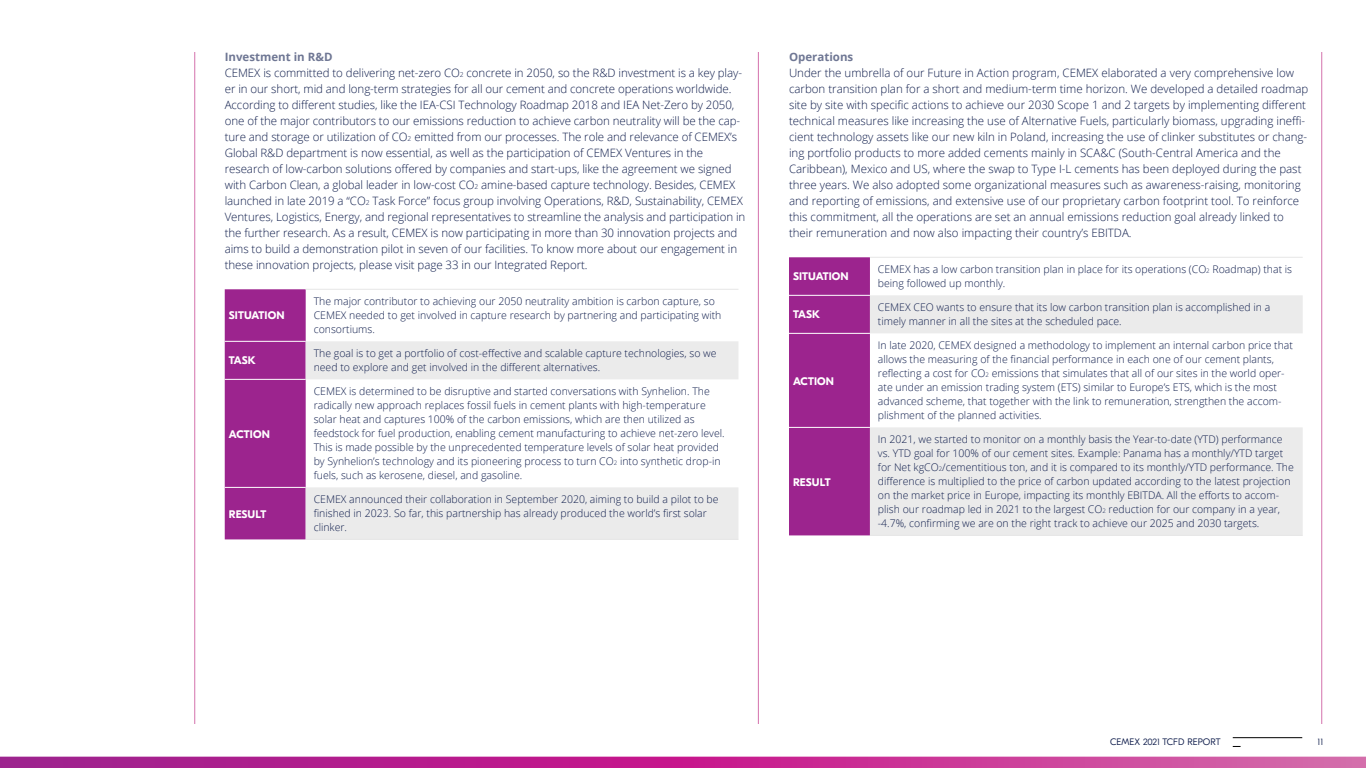
<style>
.page{position:relative;width:1366px;height:768px;background:#fff}
.page>*{position:absolute;margin:0;border:0;box-sizing:border-box;transform-origin:0 0}
.t1{font:300 11.5px/16px "Open Sans";letter-spacing:-.005em;color:#0f1d4c}
.t2{font:700 11.5px "Open Sans";color:#6f7794}
.t3{font:700 11px "GT Eesti Pro Display";letter-spacing:.01em;color:#fff}
.t4{font:300 10.5px/14px "Open Sans";color:#0f1d4c}
.t5{font:300 9.4px "GT Eesti Pro Display";letter-spacing:.01em;color:#0f1d4c}
.s1{font-weight:700;color:#6f7794}
.s2{font-size:6.7px}
.s3{font-size:6.1px}
</style>
<div class="page">
<svg style="left:0;top:757px;width:1366px;height:11px;background:#bf2f94"></svg>
<hr style="left:1233px;top:737px;width:69px;height:1px;background:#000">
<hr style="left:1322px;top:52px;width:1px;height:672px;background:#d471ac">
<hr style="left:194px;top:52px;width:1px;height:672px;background:#d471ac">
<hr style="left:758px;top:52px;width:1px;height:672px;background:#d471ac">
<div style="left:225px;top:289px;width:81px;height:250px;background:#9c248e"></div>
<svg style="left:306px;top:341px;width:432px;height:198px"></svg>
<hr style="left:225px;top:341px;width:81px;height:1px;background:#fff">
<hr style="left:225px;top:379px;width:81px;height:1px;background:#fff">
<hr style="left:225px;top:487px;width:81px;height:1px;background:#fff">
<hr style="left:306px;top:289px;width:432px;height:1px;background:#e6e6e6">
<hr style="left:306px;top:539px;width:432px;height:1px;background:#e6e6e6">
<div style="left:789px;top:257px;width:81px;height:278px;background:#9c248e"></div>
<svg style="left:870px;top:295px;width:433px;height:240px;fill:#ebebeb"></svg>
<hr style="left:789px;top:295px;width:81px;height:1px;background:#fff">
<hr style="left:789px;top:333px;width:81px;height:1px;background:#fff">
<hr style="left:789px;top:427px;width:81px;height:1px;background:#fff">
<hr style="left:870px;top:257px;width:433px;height:1px;background:#e6e6e6">
<hr style="left:870px;top:535px;width:433px;height:1px;background:#e6e6e6">
<p class="t1" style="left:225px;top:48px;width:522px"><span class="s1">Investment in R&amp;D<br></span>CEMEX is committed to delivering net-zero CO<span class="s2">2</span> concrete in 2050, so the R&amp;D investment is a key play&shy;er in our short, mid and long-term strategies for all our cement and concrete operations worldwide.<br>According to different studies, like the IEA-CSI Technology Roadmap 2018 and IEA Net-Zero by 2050, one of the major contributors to our emissions reduction to achieve carbon neutrality will be the cap&shy;ture and storage or utilization of CO<span class="s2">2</span> emitted from our processes. The role and relevance of CEMEX’s Global R&amp;D department is now essential, as well as the participation of CEMEX Ventures in the research of low-carbon solutions offered by companies and start-ups, like the agreement we signed with Carbon Clean, a global leader in low-cost CO<span class="s2">2</span> amine-based capture technology. Besides, CEMEX launched in late 2019 a “CO<span class="s2">2</span> Task Force” focus group involving Operations, R&amp;D, Sustainability, CEMEX Ventures, Logistics, Energy, and regional representatives to streamline the analysis and participation in the further research. As a result, CEMEX is now participating in more than 30 innovation projects and aims to build a demonstration pilot in seven of our facilities. To know more about our engagement in these innovation projects, please visit page 33 in our Integrated Report.</p>
<p class="t3" style="left:229px;top:310px;width:57px">SITUATION</p>
<p class="t4" style="left:314px;top:294px;width:409px">The major contributor to achieving our 2050 neutrality ambition is carbon capture, so<br>CEMEX needed to get involved in capture research by partnering and participating with consortiums.</p>
<p class="t3" style="left:229px;top:355px;width:29px">TASK</p>
<p class="t4" style="left:314px;top:346px;width:404px">The goal is to get a portfolio of cost-effective and scalable capture technologies, so we need to explore and get involved in the different alternatives.</p>
<p class="t3" style="left:229px;top:428px;width:43px">ACTION</p>
<p class="t3" style="left:229px;top:508px;width:39px">RESULT</p>
<p class="t4" style="left:314px;top:384px;width:413px">CEMEX is determined to be disruptive and started conversations with Synhelion. The radically new approach replaces fossil fuels in cement plants with high-temperature solar heat and captures 100% of the carbon emissions, which are then utilized as feedstock for fuel production, enabling cement manufacturing to achieve net-zero level.<br>This is made possible by the unprecedented temperature levels of solar heat provided by Synhelion’s technology and its pioneering process to turn CO<span class="s3">2</span> into synthetic drop-in fuels, such as kerosene, diesel, and gasoline.</p>
<p class="t4" style="left:314px;top:492px;width:406px">CEMEX announced their collaboration in September 2020, aiming to build a pilot to be finished in 2023. So far, this partnership has already produced the world’s first solar clinker.</p>
<p class="t2" style="left:789px;top:49px;width:66px">Operations</p>
<p class="t1" style="left:789px;top:64px;width:521px">Under the umbrella of our Future in Action program, CEMEX elaborated a very comprehensive low carbon transition plan for a short and medium-term time horizon. We developed a detailed roadmap site by site with specific actions to achieve our 2030 Scope 1 and 2 targets by implementing different technical measures like increasing the use of Alternative Fuels, particularly biomass, upgrading ineffi&shy;cient technology assets like our new kiln in Poland, increasing the use of clinker substitutes or chang&shy;ing portfolio products to more added cements mainly in SCA&amp;C (South-Central America and the Caribbean), Mexico and US, where the swap to Type I-L cements has been deployed during the past three years. We also adopted some organizational measures such as awareness-raising, monitoring and reporting of emissions, and extensive use of our proprietary carbon footprint tool. To reinforce this commitment, all the operations are set an annual emissions reduction goal already linked to their remuneration and now also impacting their country’s EBITDA.</p>
<p class="t3" style="left:793px;top:271px;width:57px">SITUATION</p>
<p class="t4" style="left:878px;top:262px;width:416px">CEMEX has a low carbon transition plan in place for its operations (CO<span class="s3">2</span> Roadmap) that is being followed up monthly.</p>
<p class="t3" style="left:793px;top:309px;width:29px">TASK</p>
<p class="t4" style="left:878px;top:300px;width:394px">CEMEX CEO wants to ensure that its low carbon transition plan is accomplished in a timely manner in all the sites at the scheduled pace.</p>
<p class="t3" style="left:793px;top:375px;width:43px">ACTION</p>
<p class="t3" style="left:793px;top:476px;width:39px">RESULT</p>
<p class="t4" style="left:878px;top:338px;width:417px">In late 2020, CEMEX designed a methodology to implement an internal carbon price that allows the measuring of the financial performance in each one of our cement plants, reflecting a cost for CO<span class="s3">2</span> emissions that simulates that all of our sites in the world oper&shy;ate under an emission trading system (ETS) similar to Europe’s ETS, which is the most advanced scheme, that together with the link to remuneration, strengthen the accom&shy;plishment of the planned activities.</p>
<p class="t4" style="left:878px;top:432px;width:417px">In 2021, we started to monitor on a monthly basis the Year-to-date (YTD) performance vs. YTD goal for 100% of our cement sites. Example: Panama has a monthly/YTD target for Net kgCO<span class="s3">2</span>/cementitious ton, and it is compared to its monthly/YTD performance. The difference is multiplied to the price of carbon updated according to the latest projection on the market price in Europe, impacting its monthly EBITDA. All the efforts to accom&shy;plish our roadmap led in 2021 to the largest CO<span class="s3">2</span> reduction for our company in a year, -4.7%, confirming we are on the right track to achieve our 2025 and 2030 targets.</p>
<p class="t5" style="left:1110px;top:736px;width:112px">CEMEX 2021 TCFD REPORT</p>
<p class="t5" style="left:1318px;top:737px;width:7px">11</p>
</div>
